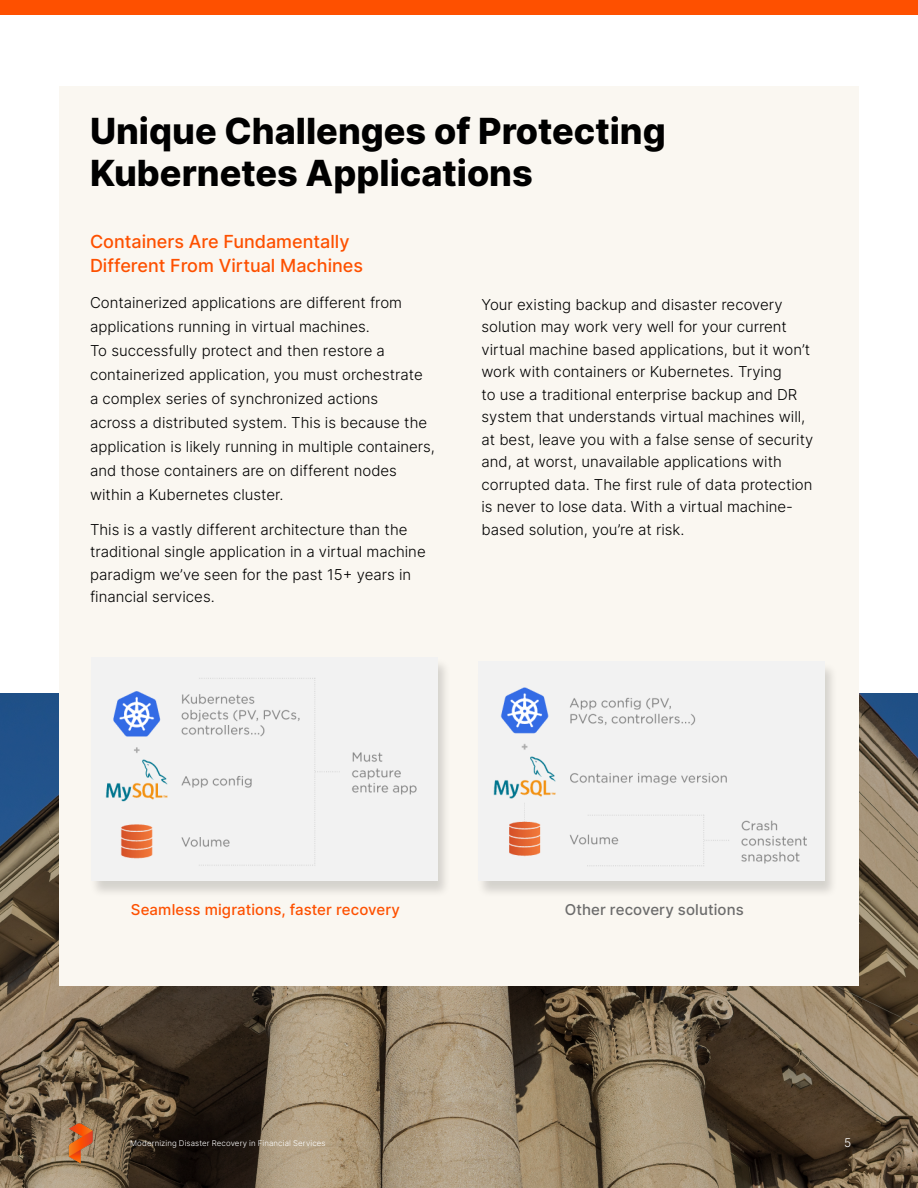
<style>
.page{position:relative;width:918px;height:1188px;background:#fff}
.page>*{position:absolute;margin:0;border:0;box-sizing:border-box;transform-origin:0 0}
.t1{font:800 36px/42px "Inter";color:#000}
.t2{font:500 18px/24px "Inter";color:#fe5000}
.t3{font:300 15px/22.5px "Inter";color:#000}
.t4{font:500 15px "Inter";letter-spacing:.005em;color:#fe5000}
.t5{font:500 15px "Inter";letter-spacing:.005em;color:#6c6c6c}
.t6{font:300 12px "Inter";color:#fff}
.t7{font:300 7.8px "Inter";letter-spacing:.015em;color:#fff}
</style>
<div class="page">
<svg style="left:0;top:693px;width:918px;height:495px;background:#726552"></svg>
<div style="left:0;top:0;width:918px;height:14px;background:#fe5000"></div>
<div style="left:59px;top:86px;width:800px;height:900px;background:#faf7f1"></div>
<div style="left:89px;top:658px;width:362px;height:240px;background:#000;opacity:.15"></div>
<img style="left:92px;top:658px;width:345px;height:223px">
<div style="left:476px;top:662px;width:362px;height:236px;background:#000;opacity:.15"></div>
<img style="left:478px;top:662px;width:346px;height:219px">
<img style="left:61px;top:1118px;width:38px;height:55px">
<h1 class="t1" style="left:90px;top:109px;width:577px">Unique Challenges of Protecting<br>Kubernetes Applications</h1>
<p class="t2" style="left:90px;top:229px;width:275px">Containers Are Fundamentally<br>Different From Virtual Machines</p>
<p class="t3" style="left:90px;top:290px;width:347px;line-height:24px">Containerized applications are different from applications running in virtual machines.<br>To successfully protect and then restore a containerized application, you must orchestrate<br>a complex series of synchronized actions<br>across a distributed system. This is because the application is likely running in multiple containers, and those containers are on different nodes within a Kubernetes cluster.</p>
<p class="t3" style="left:90px;top:518px;width:337px">This is a vastly different architecture than the traditional single application in a virtual machine paradigm we’ve seen for the past 15+ years in financial services.</p>
<p class="t3" style="left:482px;top:293px;width:333px">Your existing backup and disaster recovery solution may work very well for your current virtual machine based applications, but it won’t work with containers or Kubernetes. Trying<br>to use a traditional enterprise backup and DR system that understands virtual machines will, at best, leave you with a false sense of security and, at worst, unavailable applications with corrupted data. The first rule of data protection is never to lose data. With a virtual machine&shy;based solution, you’re at risk.</p>
<p class="t4" style="left:131px;top:898px;width:271px">Seamless migrations, faster recovery</p>
<p class="t5" style="left:565px;top:898px;width:181px">Other recovery solutions</p>
<p class="t7" style="left:130px;top:1137px;width:197px">Modernizing Disaster Recovery in Financial Services</p>
<p class="t6" style="left:844px;top:1135px;width:9px">5</p>
</div>
